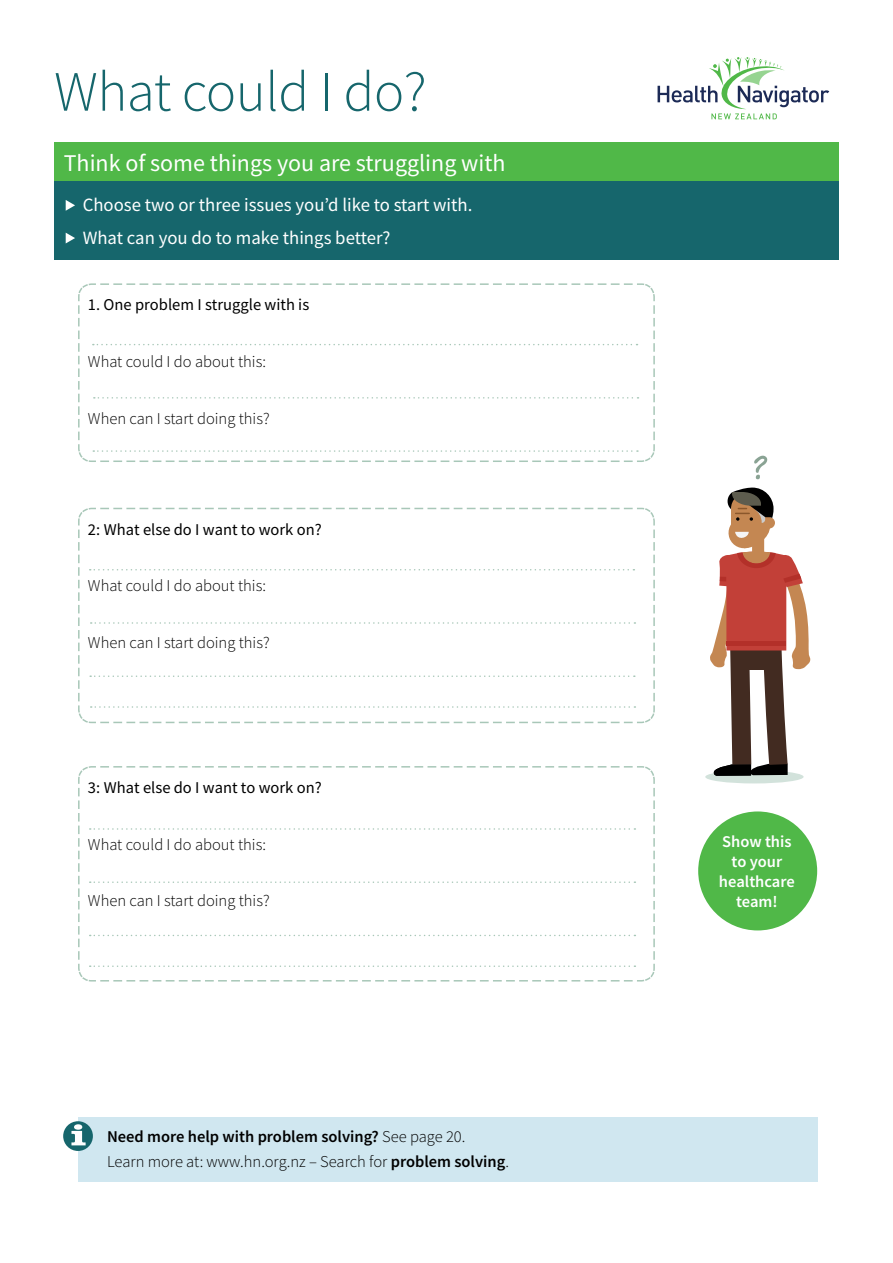
<style>
.page{position:relative;width:893px;height:1263px;background:#fff}
.page>*{position:absolute;margin:0;border:0;box-sizing:border-box;transform-origin:0 0}
.t1{font:300 57px "Source Sans Pro";letter-spacing:-.01em;color:#16666c}
.t2{font:24px "Source Sans Pro";color:#fff}
.t3{font:18.75px/32.5px "Source Sans Pro";color:#fff}
.t4{font:300 16.5px/24px "Source Sans Pro";color:#000}
.t5{font:16.5px "Source Sans Pro";color:#000}
.t6{font:600 16.5px/19.8px "Source Sans Pro";color:#fff;text-align:center}
.s1{font-weight:600}
</style>
<div class="page">
<svg style="left:658px;top:57px;width:171px;height:62px"></svg>
<div style="left:54px;top:142px;width:785px;height:39px;background:#50b848"></div>
<div style="left:54px;top:181px;width:785px;height:79px;background:#16666c"></div>
<svg style="left:66px;top:200px;width:9px;height:11px"></svg>
<svg style="left:66px;top:233px;width:9px;height:10px"></svg>
<svg style="left:78px;top:283px;width:577px;height:179px"></svg>
<svg style="left:78px;top:507px;width:577px;height:217px"></svg>
<svg style="left:78px;top:766px;width:577px;height:216px"></svg>
<svg style="left:705px;top:488px;width:106px;height:295px"></svg>
<svg style="left:754px;top:456px;width:13px;height:23px"></svg>
<div style="left:698px;top:811px;width:119px;height:119px;background:#50b848;border-radius:50%"></div>
<div style="left:78px;top:1117px;width:739px;height:64px;background:#d0e7f0"></div>
<div style="left:63px;top:1121px;width:30px;height:30px;background:#16666c;border-radius:50%"></div>
<svg style="left:71px;top:1124px;width:15px;height:21px"></svg>
<h1 class="t1" style="left:54px;top:57px;width:374px">What could I do?</h1>
<h2 class="t2" style="left:64px;top:147px;width:443px">Think of some things you are struggling with</h2>
<p class="t3" style="left:83px;top:189px;width:391px">Choose two or three issues you’d like to start with.<br>What can you do to make things better?</p>
<p class="t5" style="left:88px;top:294px;width:223px">1. One problem I struggle with is</p>
<p class="t4" style="left:88px;top:349px;width:180px">What could I do about this:</p>
<p class="t4" style="left:88px;top:406px;width:183px">When can I start doing this?</p>
<p class="t5" style="left:88px;top:519px;width:235px">2: What else do I want to work on?</p>
<p class="t4" style="left:88px;top:574px;width:180px">What could I do about this:</p>
<p class="t4" style="left:88px;top:630px;width:183px">When can I start doing this?</p>
<p class="t5" style="left:88px;top:777px;width:235px">3: What else do I want to work on?</p>
<p class="t4" style="left:88px;top:832px;width:180px">What could I do about this:</p>
<p class="t4" style="left:88px;top:889px;width:183px">When can I start doing this?</p>
<p class="t4" style="left:107px;top:1125px;width:403px"><span class="s1">Need more help with problem solving?</span> See page 20.<br>Learn more at: www.hn.org.nz – Search for <span class="s1">problem solving</span>.</p>
<p class="t6" style="left:719px;top:832px;width:77px">Show this to your healthcare team!</p>
</div>
